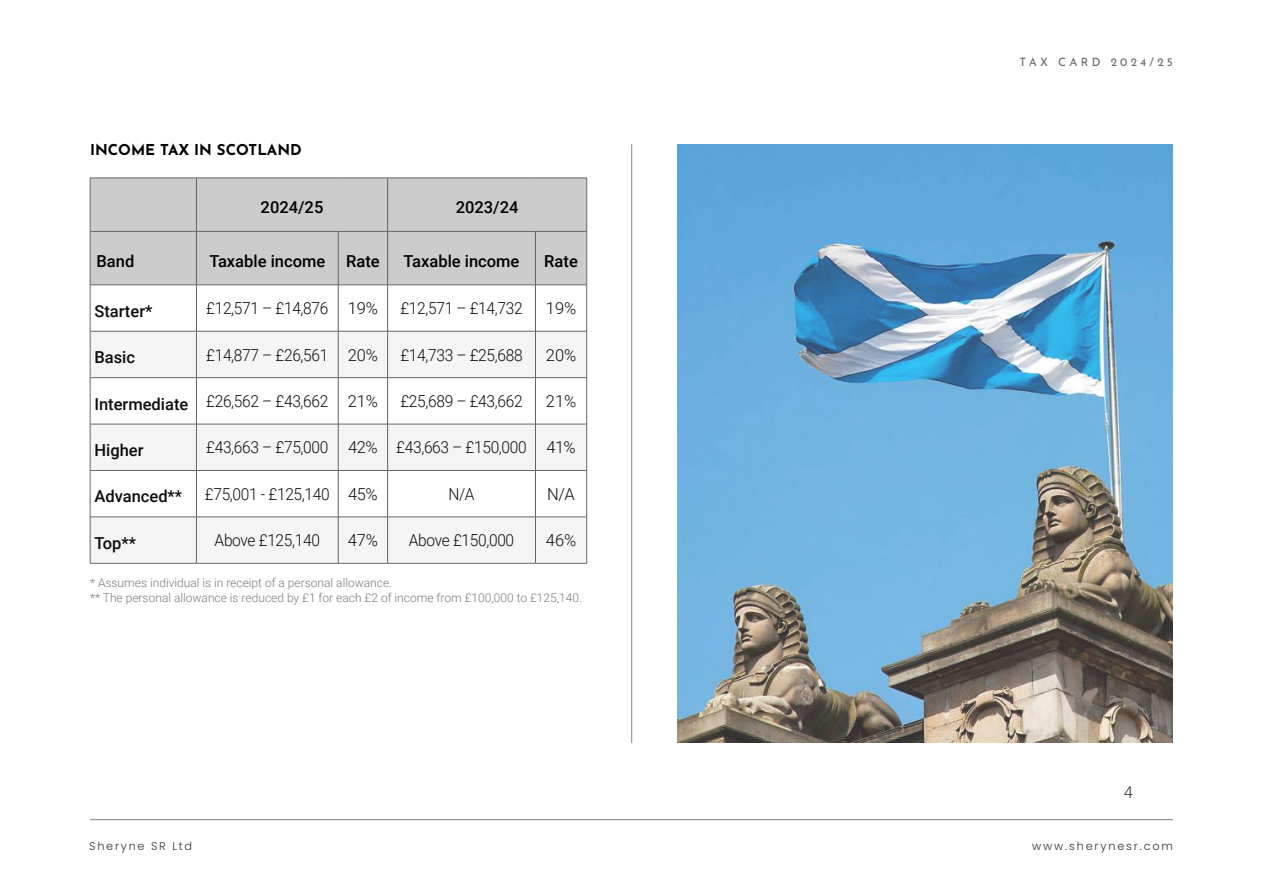
<style>
.page{position:relative;width:1263px;height:893px;background:#fff}
.page>*{position:absolute;margin:0;border:0;box-sizing:border-box;transform-origin:0 0}
.t1{font:300 16.5px "Roboto";letter-spacing:-.02em;color:#0d0d0d;scale:.94 1}
.t2{font:500 16.5px "Roboto";color:#000}
.t3{font:500 16.5px "Roboto";color:#0d0d0d}
.t4{font:300 16.5px "Roboto";letter-spacing:-.02em;color:#0d0d0d}
.t5{font:300 16.5px "Roboto";color:#333}
.t6{font:700 15px "Josefin Sans";color:#000}
.t7{font:300 12px/15px "Roboto";color:#797a7b}
.t8{font:11.55px "Josefin Sans";letter-spacing:.28em;color:#666}
.t9{font:300 11.25px "Poppins";letter-spacing:.165em;color:#323232}
.s1{font-weight:500}
</style>
<div class="page">
<hr style="left:90px;top:819px;width:1083px;height:1px;background:#000">
<div style="left:91px;top:179px;width:495px;height:106px;background:#ccc"></div>
<svg style="left:91px;top:286px;width:495px;height:45px"></svg>
<svg style="left:91px;top:332px;width:495px;height:231px;fill:#f5f5f5"></svg>
<svg style="left:91px;top:471px;width:495px;height:46px"></svg>
<hr style="left:586px;top:178px;width:1px;height:53px;background:#666">
<hr style="left:196px;top:178px;width:1px;height:53px;background:#636362">
<hr style="left:387px;top:178px;width:1px;height:53px;background:#636362">
<hr style="left:196px;top:232px;width:1px;height:53px;background:#636362">
<hr style="left:338px;top:232px;width:1px;height:53px;background:#636362">
<hr style="left:387px;top:232px;width:1px;height:53px;background:#636362">
<hr style="left:535px;top:232px;width:1px;height:53px;background:#636362">
<hr style="left:196px;top:285px;width:1px;height:46px;background:#636362">
<hr style="left:338px;top:285px;width:1px;height:46px;background:#636362">
<hr style="left:387px;top:285px;width:1px;height:46px;background:#636362">
<hr style="left:535px;top:285px;width:1px;height:46px;background:#636362">
<hr style="left:196px;top:331px;width:1px;height:46px;background:#636362">
<hr style="left:338px;top:331px;width:1px;height:46px;background:#636362">
<hr style="left:387px;top:331px;width:1px;height:46px;background:#636362">
<hr style="left:535px;top:331px;width:1px;height:46px;background:#636362">
<hr style="left:196px;top:378px;width:1px;height:46px;background:#636362">
<hr style="left:338px;top:378px;width:1px;height:46px;background:#636362">
<hr style="left:387px;top:378px;width:1px;height:46px;background:#636362">
<hr style="left:535px;top:378px;width:1px;height:46px;background:#636362">
<hr style="left:196px;top:424px;width:1px;height:46px;background:#636362">
<hr style="left:338px;top:424px;width:1px;height:46px;background:#636362">
<hr style="left:387px;top:424px;width:1px;height:46px;background:#636362">
<hr style="left:535px;top:424px;width:1px;height:46px;background:#636362">
<hr style="left:196px;top:471px;width:1px;height:46px;background:#636362">
<hr style="left:338px;top:471px;width:1px;height:46px;background:#636362">
<hr style="left:387px;top:471px;width:1px;height:46px;background:#636362">
<hr style="left:535px;top:471px;width:1px;height:46px;background:#636362">
<hr style="left:196px;top:517px;width:1px;height:46px;background:#636362">
<hr style="left:338px;top:517px;width:1px;height:46px;background:#636362">
<hr style="left:387px;top:517px;width:1px;height:46px;background:#636362">
<hr style="left:535px;top:517px;width:1px;height:46px;background:#636362">
<hr style="left:90px;top:178px;width:106px;height:1px;background:#666">
<hr style="left:90px;top:178px;width:1px;height:53px;background:#666">
<hr style="left:196px;top:178px;width:142px;height:1px;background:#666">
<hr style="left:338px;top:178px;width:50px;height:1px;background:#666">
<hr style="left:388px;top:178px;width:147px;height:1px;background:#666">
<hr style="left:535px;top:178px;width:52px;height:1px;background:#666">
<hr style="left:90px;top:231px;width:106px;height:1px;background:#666">
<hr style="left:90px;top:232px;width:1px;height:53px;background:#666">
<hr style="left:196px;top:231px;width:142px;height:1px;background:#666">
<hr style="left:338px;top:231px;width:50px;height:1px;background:#666">
<hr style="left:388px;top:231px;width:147px;height:1px;background:#666">
<hr style="left:535px;top:231px;width:52px;height:1px;background:#666">
<hr style="left:586px;top:232px;width:1px;height:53px;background:#666">
<hr style="left:90px;top:285px;width:106px;height:1px;background:#666">
<hr style="left:90px;top:285px;width:1px;height:46px;background:#666">
<hr style="left:196px;top:285px;width:142px;height:1px;background:#666">
<hr style="left:338px;top:285px;width:50px;height:1px;background:#666">
<hr style="left:388px;top:285px;width:147px;height:1px;background:#666">
<hr style="left:535px;top:285px;width:52px;height:1px;background:#666">
<hr style="left:586px;top:285px;width:1px;height:46px;background:#666">
<hr style="left:90px;top:331px;width:106px;height:1px;background:#666">
<hr style="left:90px;top:331px;width:1px;height:46px;background:#666">
<hr style="left:196px;top:331px;width:142px;height:1px;background:#666">
<hr style="left:338px;top:331px;width:50px;height:1px;background:#666">
<hr style="left:388px;top:331px;width:147px;height:1px;background:#666">
<hr style="left:535px;top:331px;width:52px;height:1px;background:#666">
<hr style="left:586px;top:331px;width:1px;height:46px;background:#666">
<hr style="left:90px;top:377px;width:106px;height:1px;background:#666">
<hr style="left:90px;top:378px;width:1px;height:46px;background:#666">
<hr style="left:196px;top:377px;width:142px;height:1px;background:#666">
<hr style="left:338px;top:377px;width:50px;height:1px;background:#666">
<hr style="left:388px;top:377px;width:147px;height:1px;background:#666">
<hr style="left:535px;top:377px;width:52px;height:1px;background:#666">
<hr style="left:586px;top:378px;width:1px;height:46px;background:#666">
<hr style="left:90px;top:424px;width:106px;height:1px;background:#666">
<hr style="left:90px;top:424px;width:1px;height:46px;background:#666">
<hr style="left:196px;top:424px;width:142px;height:1px;background:#666">
<hr style="left:338px;top:424px;width:50px;height:1px;background:#666">
<hr style="left:388px;top:424px;width:147px;height:1px;background:#666">
<hr style="left:535px;top:424px;width:52px;height:1px;background:#666">
<hr style="left:586px;top:424px;width:1px;height:46px;background:#666">
<hr style="left:90px;top:470px;width:106px;height:1px;background:#666">
<hr style="left:90px;top:471px;width:1px;height:46px;background:#666">
<hr style="left:196px;top:470px;width:142px;height:1px;background:#666">
<hr style="left:338px;top:470px;width:50px;height:1px;background:#666">
<hr style="left:388px;top:470px;width:147px;height:1px;background:#666">
<hr style="left:535px;top:470px;width:52px;height:1px;background:#666">
<hr style="left:586px;top:471px;width:1px;height:46px;background:#666">
<hr style="left:90px;top:517px;width:106px;height:1px;background:#666">
<hr style="left:90px;top:517px;width:1px;height:46px;background:#666">
<hr style="left:196px;top:517px;width:142px;height:1px;background:#666">
<hr style="left:338px;top:517px;width:50px;height:1px;background:#666">
<hr style="left:388px;top:517px;width:147px;height:1px;background:#666">
<hr style="left:535px;top:517px;width:52px;height:1px;background:#666">
<hr style="left:586px;top:517px;width:1px;height:46px;background:#666">
<hr style="left:90px;top:563px;width:106px;height:1px;background:#666">
<hr style="left:196px;top:563px;width:142px;height:1px;background:#666">
<hr style="left:338px;top:563px;width:50px;height:1px;background:#666">
<hr style="left:388px;top:563px;width:147px;height:1px;background:#666">
<hr style="left:535px;top:563px;width:52px;height:1px;background:#666">
<img style="left:677px;top:145px;width:495px;height:597px">
<hr style="left:631px;top:144px;width:1px;height:599px;background:#000">
<p class="t6" style="left:90px;top:137px;width:213px">INCOME TAX IN SCOTLAND</p>
<p class="t2" style="left:261px;top:196px;width:64px">2024/25</p>
<p class="t2" style="left:456px;top:196px;width:64px">2023/24</p>
<p class="t2" style="left:97px;top:249px;width:39px">Band</p>
<p class="t2" style="left:209px;top:249px;width:117px">Taxable income</p>
<p class="t2" style="left:346px;top:249px;width:35px">Rate</p>
<p class="t2" style="left:404px;top:249px;width:117px">Taxable income</p>
<p class="t2" style="left:544px;top:249px;width:35px">Rate</p>
<p class="t3" style="left:94px;top:299px;width:60px">Starter*</p>
<p class="t1" style="left:206px;top:297px;width:184px">£12,571 – £14,876 19%</p>
<p class="t1" style="left:400px;top:297px;width:132px">£12,571 – £14,732</p>
<p class="t4" style="left:546px;top:297px;width:32px">19%</p>
<p class="t3" style="left:94px;top:346px;width:42px">Basic</p>
<p class="t1" style="left:206px;top:343px;width:184px">£14,877 – £26,561 20%</p>
<p class="t1" style="left:400px;top:343px;width:132px">£14,733 – £25,688</p>
<p class="t4" style="left:546px;top:343px;width:32px">20%</p>
<p class="t1" style="left:94px;top:390px;width:303px"><span class="s1">Intermediate</span> £26,562 – £43,662 21%</p>
<p class="t1" style="left:400px;top:390px;width:132px">£25,689 – £43,662</p>
<p class="t4" style="left:546px;top:390px;width:32px">21%</p>
<p class="t3" style="left:94px;top:438px;width:51px">Higher</p>
<p class="t1" style="left:206px;top:436px;width:395px">£43,663 – £75,000 42% £43,663 – £150,000 41%</p>
<p class="t3" style="left:94px;top:485px;width:89px">Advanced**</p>
<p class="t1" style="left:205px;top:482px;width:185px">£75,001 - £125,140 45%</p>
<p class="t1" style="left:448px;top:482px;width:29px">N/A</p>
<p class="t4" style="left:547px;top:482px;width:29px">N/A</p>
<p class="t3" style="left:94px;top:531px;width:43px">Top**</p>
<p class="t1" style="left:215px;top:529px;width:114px">Above £125,140</p>
<p class="t4" style="left:348px;top:529px;width:32px">47%</p>
<p class="t1" style="left:409px;top:529px;width:114px">Above £150,000</p>
<p class="t4" style="left:546px;top:529px;width:32px">46%</p>
<p class="t7" style="left:90px;top:575px;width:493px">* Assumes individual is in receipt of a personal allowance.<br>** The personal allowance is reduced by £1 for each £2 of income from £100,000 to £125,140.</p>
<p class="t8" style="left:1019px;top:52px;width:155px">TAX CARD 2024/25</p>
<p class="t5" style="left:1124px;top:780px;width:11px">4</p>
<p class="t9" style="left:89px;top:838px;width:104px">Sheryne SR Ltd</p>
<p class="t9" style="left:1032px;top:838px;width:142px">www.sherynesr.com</p>
</div>
